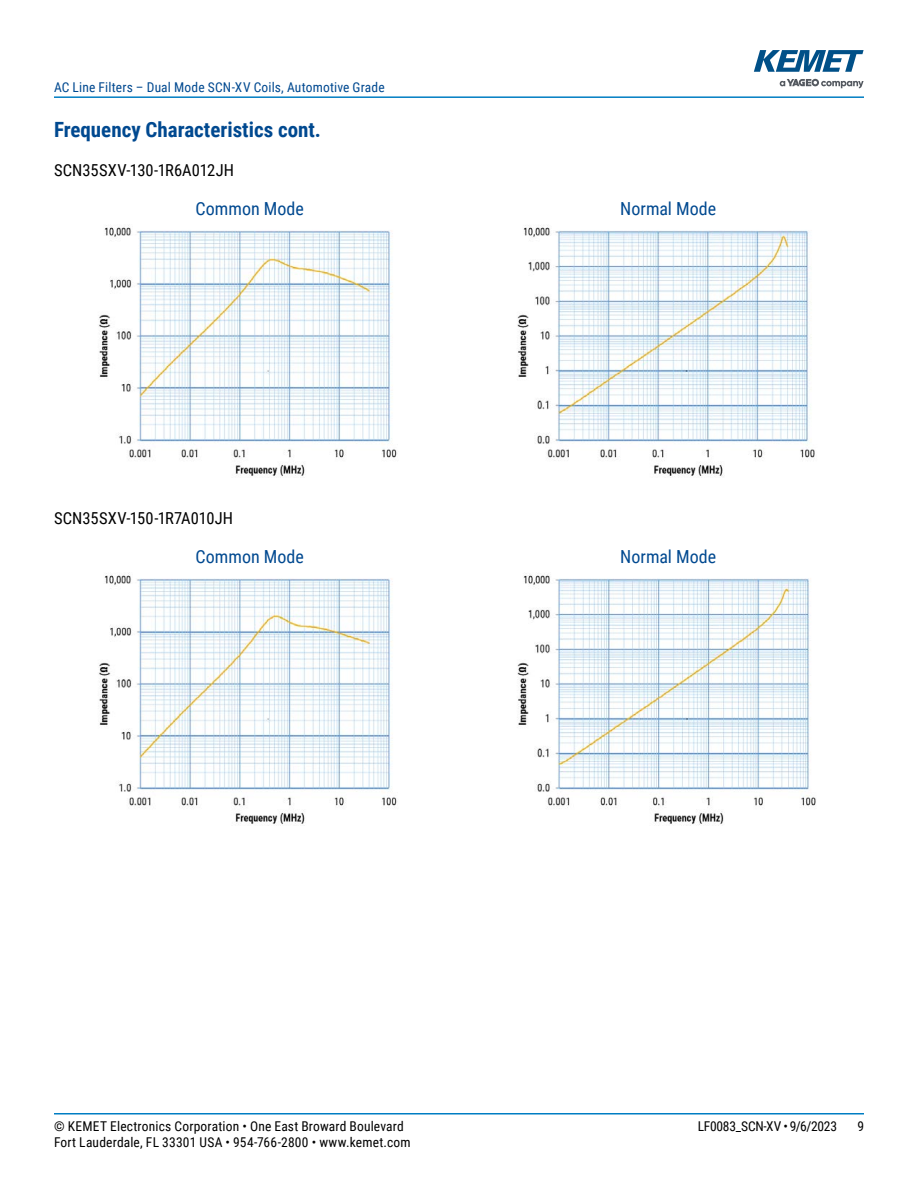
<style>
.page{position:relative;width:918px;height:1188px;background:#fff}
.page>*{position:absolute;margin:0;border:0;box-sizing:border-box;transform-origin:0 0}
.t1{font:700 21px "Roboto Condensed";color:#004990}
.t2{font:18px "Roboto Condensed";color:#004990}
.t3{font:16.5px "Roboto Condensed";letter-spacing:.005em;color:#000}
.t4{font:13.5px "Roboto Condensed";letter-spacing:.015em;color:#000}
.t5{font:13.5px "Roboto Condensed";letter-spacing:.015em;color:#004990}
.t6{font:13.5px "Roboto Condensed";letter-spacing:-.015em;color:#000}
</style>
<div class="page">
<hr style="left:54px;top:1113px;width:810px;height:2px;background:#007dc3">
<hr style="left:54px;top:96px;width:810px;height:2px;background:#007dc3">
<svg style="left:780px;top:79px;width:84px;height:9px"></svg>
<svg style="left:754px;top:50px;width:110px;height:22px"></svg>
<img style="left:99px;top:225px;width:298px;height:253px">
<img style="left:517px;top:225px;width:298px;height:253px">
<img style="left:99px;top:573px;width:298px;height:252px">
<img style="left:517px;top:574px;width:299px;height:251px">
<p class="t5" style="left:54px;top:78px;width:332px">AC Line Filters – Dual Mode SCN-XV Coils, Automotive Grade</p>
<h1 class="t1" style="left:54px;top:115px;width:269px">Frequency Characteristics cont.</h1>
<p class="t3" style="left:54px;top:159px;width:182px">SCN35SXV-130-1R6A012JH</p>
<h2 class="t2" style="left:196px;top:196px;width:110px">Common Mode</h2>
<h2 class="t2" style="left:620px;top:196px;width:97px">Normal Mode</h2>
<p class="t3" style="left:54px;top:507px;width:181px">SCN35SXV-150-1R7A010JH</p>
<h2 class="t2" style="left:196px;top:544px;width:110px">Common Mode</h2>
<h2 class="t2" style="left:620px;top:544px;width:97px">Normal Mode</h2>
<p class="t4" style="left:54px;top:1116px;width:351px">© KEMET Electronics Corporation • One East Broward Boulevard</p>
<p class="t6" style="left:698px;top:1116px;width:141px">LF0083_SCN-XV • 9/6/2023</p>
<p class="t4" style="left:857px;top:1116px;width:8px">9</p>
<p class="t4" style="left:54px;top:1133px;width:358px">Fort Lauderdale, FL 33301 USA • 954-766-2800 • www.kemet.com</p>
</div>
